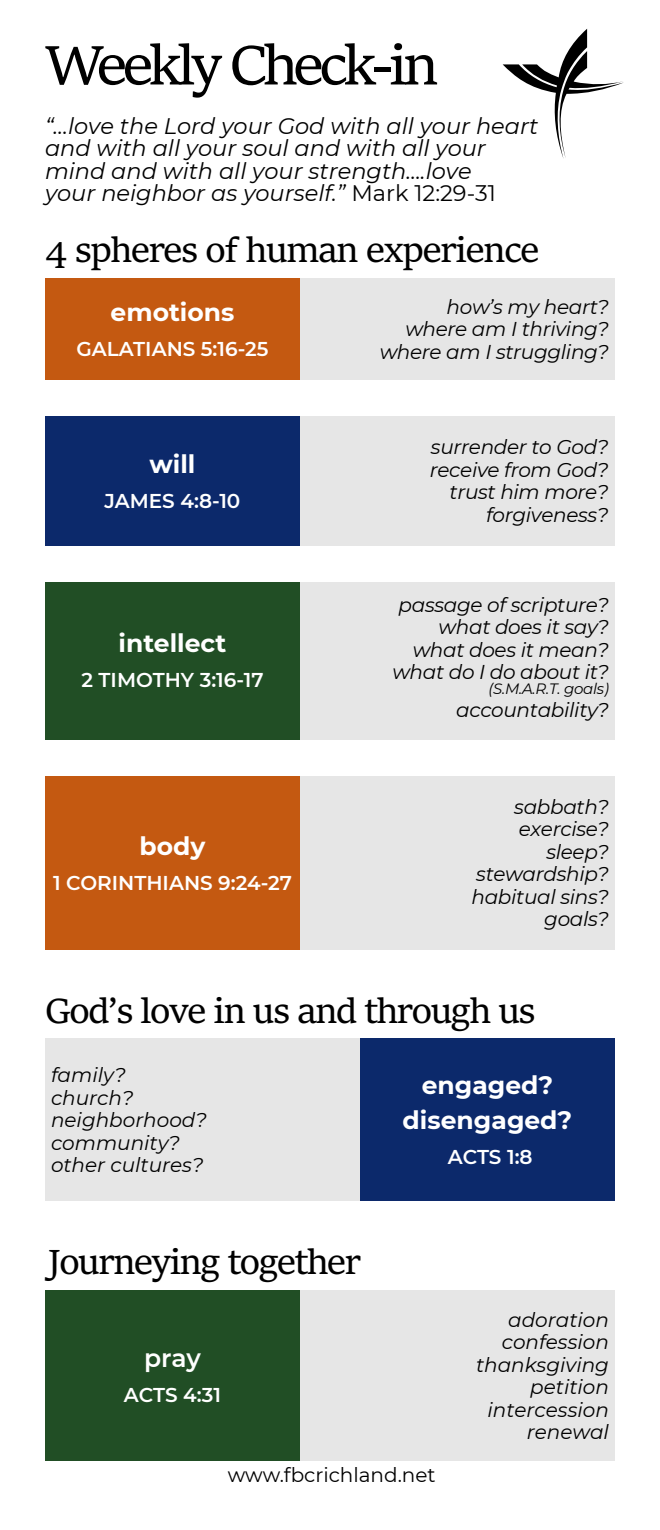
<style>
.page{position:relative;width:660px;height:1530px;background:#fff}
.page>*{position:absolute;margin:0;border:0;box-sizing:border-box;transform-origin:0 0}
.t1{font:60px "Sitka Text";letter-spacing:-.085em;color:#000}
.t2{font:37.5px "Sitka Text";letter-spacing:-.055em;color:#000}
.t3{font:700 25px/35px "Montserrat";color:#fff;text-align:center}
.t4{font:600 25px "Montserrat";color:#fff}
.t5{font:italic 22.5px/22.5px "Montserrat";color:#000}
.t6{font:italic 20px/22.5px "Montserrat";letter-spacing:-.015em;color:#000;text-align:right}
.t7{font:600 20px "Montserrat";color:#fff}
.t8{font:20px "Montserrat";color:#000}
.t9{font:italic 15px "Montserrat";letter-spacing:-.015em;color:#000}
.s1{font-style:normal}
</style>
<div class="page">
<div style="left:45px;top:1038px;width:315px;height:163px;background:#e6e6e6"></div>
<div style="left:360px;top:1038px;width:255px;height:163px;background:#0c296b"></div>
<div style="left:300px;top:278px;width:315px;height:102px;background:#e6e6e6"></div>
<div style="left:45px;top:278px;width:255px;height:102px;background:#c45911"></div>
<div style="left:45px;top:582px;width:255px;height:157px;background:#214e25"></div>
<div style="left:300px;top:582px;width:315px;height:157px;background:#e6e6e6"></div>
<div style="left:45px;top:776px;width:255px;height:174px;background:#c45911"></div>
<div style="left:300px;top:776px;width:315px;height:174px;background:#e6e6e6"></div>
<div style="left:299px;top:416px;width:315px;height:129px;background:#e6e6e6"></div>
<div style="left:45px;top:416px;width:255px;height:129px;background:#0c296b"></div>
<svg style="left:503px;top:29px;width:121px;height:129px"></svg>
<div style="left:45px;top:1290px;width:255px;height:171px;background:#214e25"></div>
<div style="left:300px;top:1290px;width:315px;height:171px;background:#e6e6e6"></div>
<h1 class="t1" style="left:45px;top:39px;width:396px">Weekly Check-in</h1>
<p class="t5" style="left:45px;top:114px;width:495px">“…love the Lord your God with all your heart and with all your soul and with all your mind and with all your strength….love<br>your neighbor as yourself.” <span class="s1">Mark 12:29-31</span></p>
<h2 class="t2" style="left:45px;top:234px;width:496px">4 spheres of human experience</h2>
<p class="t3" style="left:111px;top:294px;width:125px">emotions</p>
<p class="t7" style="left:76px;top:336px;width:194px">GALATIANS 5:16-25</p>
<p class="t3" style="left:149px;top:446px;width:48px">will</p>
<p class="t7" style="left:105px;top:488px;width:137px">JAMES 4:8-10</p>
<p class="t3" style="left:119px;top:626px;width:109px">intellect</p>
<p class="t7" style="left:81px;top:668px;width:184px">2 TIMOTHY 3:16-17</p>
<p class="t3" style="left:140px;top:828px;width:67px">body</p>
<p class="t7" style="left:53px;top:870px;width:240px">1 CORINTHIANS 9:24-27</p>
<p class="t6" style="left:380px;top:295px;width:231px">how’s my heart? where am I thriving? where am I struggling?</p>
<p class="t6" style="left:430px;top:436px;width:180px">surrender to God? receive from God? trust him more? forgiveness?</p>
<p class="t6" style="left:392px;top:593px;width:218px">passage of scripture? what does it say? what does it mean? what do I do about it?</p>
<p class="t9" style="left:488px;top:680px;width:122px">(S.M.A.R.T. goals)</p>
<p class="t6" style="left:456px;top:698px;width:154px">accountability?</p>
<p class="t6" style="left:472px;top:796px;width:139px">sabbath? exercise? sleep? stewardship? habitual sins? goals?</p>
<h2 class="t2" style="left:45px;top:995px;width:492px">God’s love in us and through us</h2>
<p class="t6" style="left:51px;top:1064px;width:157px;text-align:left">family? church? neighborhood? community? other cultures?</p>
<p class="t3" style="left:403px;top:1068px;width:171px">engaged? disengaged?</p>
<p class="t7" style="left:448px;top:1145px;width:86px">ACTS 1:8</p>
<h2 class="t2" style="left:47px;top:1246px;width:316px">Journeying together</h2>
<p class="t4" style="left:144px;top:1343px;width:58px">pray</p>
<p class="t7" style="left:124px;top:1383px;width:99px">ACTS 4:31</p>
<p class="t8" style="left:228px;top:1463px;width:209px">www.fbcrichland.net</p>
<p class="t6" style="left:476px;top:1308px;width:134px">adoration confession thanksgiving petition intercession renewal</p>
</div>
